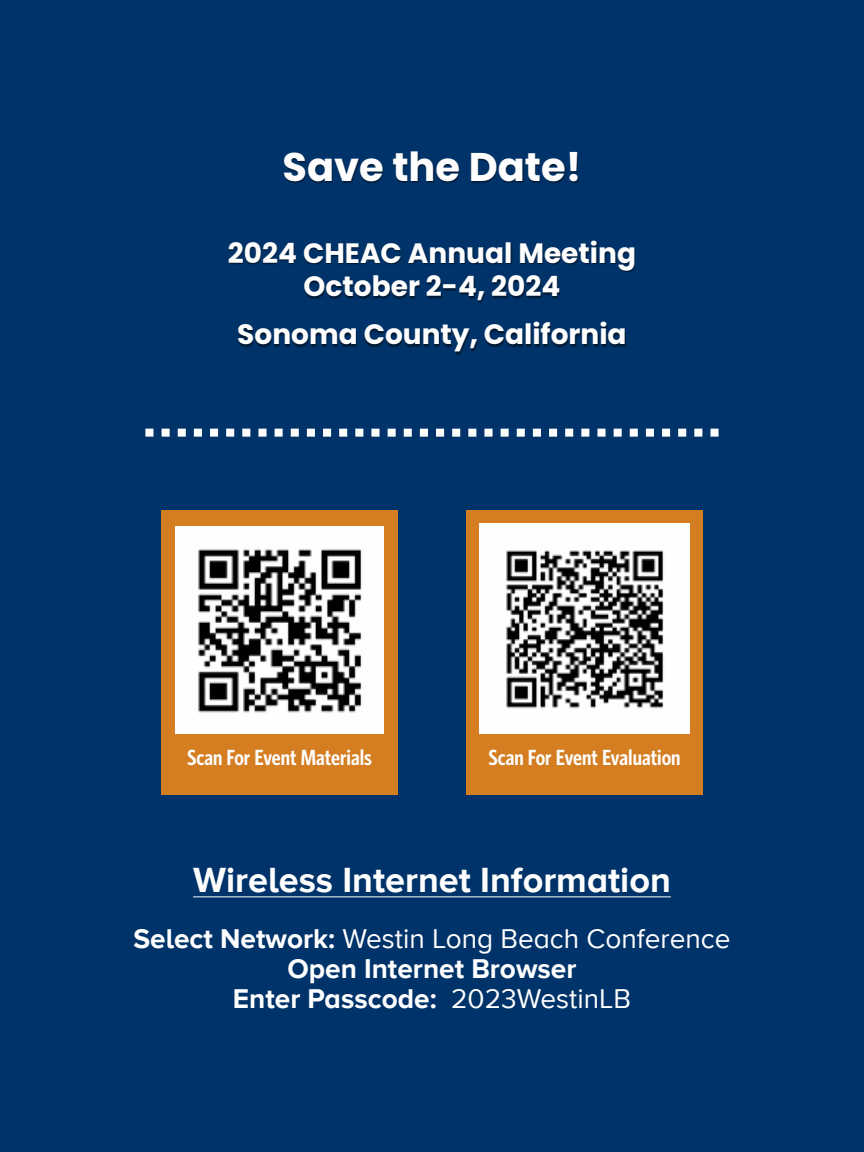
<style>
.page{position:relative;width:864px;height:1152px;background:#003369}
.page>*{position:absolute;margin:0;border:0;box-sizing:border-box;transform-origin:0 0}
.t1{font:700 40px "Poppins";color:#fefefe}
.t2{font:700 36px "Proxima Nova A";color:#fefefe}
.t3{font:700 28px/30px "Proxima Nova A";color:#fefefe;text-align:center}
.t4{font:700 28px/33.6px "Poppins";color:#fefefe;text-align:center}
.t5{font:600 22px "Whitney Condensed";color:#fefefe}
.s1{font-weight:400}
</style>
<div class="page">
<hr style="left:193px;top:897px;width:478px;height:1px;background:#fefefe">
<div style="left:229px;top:152px;width:407px;height:203px;background:#000;opacity:.5"></div>
<svg style="left:145px;top:429px;width:574px;height:8px"></svg>
<div style="left:466px;top:510px;width:237px;height:284px;background:#d47d21"></div>
<div style="left:161px;top:510px;width:237px;height:284px;background:#d47d21"></div>
<img style="left:176px;top:526px;width:207px;height:208px">
<img style="left:479px;top:523px;width:211px;height:211px">
<h1 class="t1" style="left:282px;top:144px;width:301px">Save the Date!</h1>
<p class="t4" style="left:228px;top:236px;width:410px">2024 CHEAC Annual Meeting<br>October 2-4, 2024</p>
<p class="t4" style="left:237px;top:318px;width:391px">Sonoma County, California</p>
<p class="t5" style="left:187px;top:745px;width:186px">Scan For Event Materials</p>
<p class="t5" style="left:488px;top:745px;width:194px">Scan For Event Evaluation</p>
<p class="t2" style="left:193px;top:860px;width:479px">Wireless Internet Information</p>
<p class="t3" style="left:133px;top:925px;width:599px">Select Network: <span class="s1">Westin Long Beach Conference<br></span>Open Internet Browser<br>Enter Passcode: <span class="s1">2023WestinLB</span></p>
</div>
